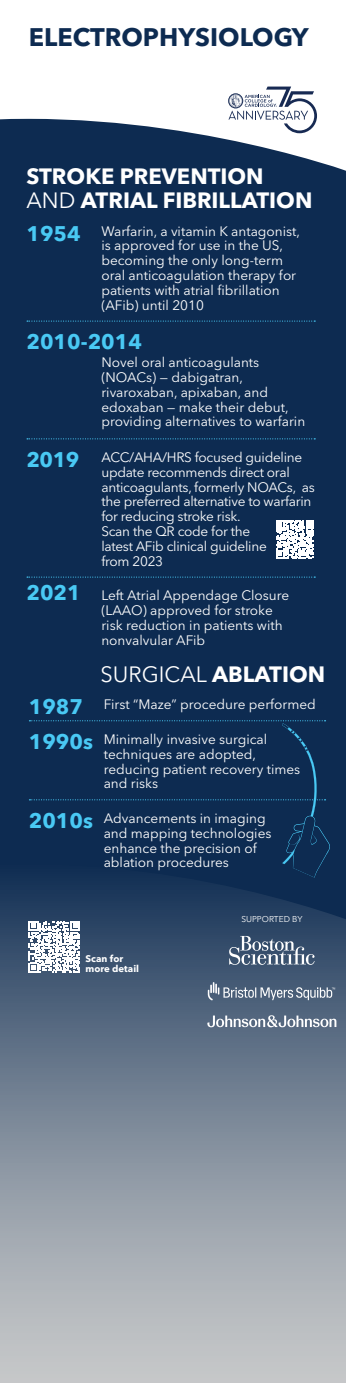
<style>
.page{position:relative;width:346px;height:1383px;background:#fff}
.page>*{position:absolute;margin:0;border:0;box-sizing:border-box;transform-origin:0 0}
.t1{font:700 25.2px "Avenir Next World";color:#0d2b51}
.t2{font:700 22px/24px "Avenir Next World";color:#fff}
.t3{font:22px "Avenir Next World";color:#fff}
.t4{font:700 21px "Avenir Next World";color:#49c9f4}
.t5{font:13.6px/14.8px "Avenir Next World";color:#fff}
.t6{font:13.6px/14.8px "Avenir Next World";letter-spacing:-.02em;color:#fff}
.t7{font:700 9.6px/9.6px "Avenir Next World";color:#fff}
.t8{font:8.4px "Avenir Next World";color:#fff}
.s1{font-weight:400}
.s2{font-weight:700;font-size:21px;color:#49c9f4}
.s3{font-weight:700}
</style>
<div class="page">
<div style="left:0;top:119px;width:346px;height:745px;background:#0d2b51"></div>
<svg style="left:228px;top:87px;width:89px;height:46px"></svg>
<svg style="left:0;top:864px;width:346px;height:518px;background:#7b8898"></svg>
<div style="left:29px;top:720px;width:301px;height:157px;background:#0d2b51"></div>
<svg style="left:27px;top:320px;width:288px;height:2px"></svg>
<svg style="left:27px;top:438px;width:288px;height:1px"></svg>
<svg style="left:27px;top:576px;width:288px;height:1px"></svg>
<svg style="left:276px;top:520px;width:38px;height:38px"></svg>
<svg style="left:229px;top:936px;width:85px;height:28px;background:#67798f"></svg>
<svg style="left:28px;top:921px;width:52px;height:51px"></svg>
<img style="left:207px;top:981px;width:129px;height:20px">
<svg style="left:207px;top:1015px;width:129px;height:12px"></svg>
<h1 class="t1" style="left:29px;top:23px;width:281px">ELECTROPHYSIOLOGY</h1>
<h2 class="t2" style="left:26px;top:164px;width:287px">STROKE PREVENTION<br><span class="s1">AND</span> ATRIAL FIBRILLATION</h2>
<p class="t5" style="left:101px;top:223px;width:200px;text-indent:-75px"><span class="s2">1954</span> Warfarin, a vitamin K antagonist, is approved for use in the US, becoming the only long-term oral anticoagulation therapy for patients with atrial fibrillation (AFib) until 2010</p>
<h3 class="t4" style="left:26px;top:330px;width:117px">2010-2014</h3>
<p class="t5" style="left:101px;top:355px;width:205px">Novel oral anticoagulants (NOACs) — dabigatran, rivaroxaban, apixaban, and edoxaban — make their debut, providing alternatives to warfarin</p>
<p class="t6" style="left:101px;top:450px;width:215px;text-indent:-75px"><span class="s2">2019</span> ACC/AHA/HRS focused guideline update recommends direct oral anticoagulants, formerly NOACs, as the preferred alternative to warfarin for reducing stroke risk.<br>Scan the QR code for the<br>latest AFib clinical guideline<br>from 2023</p>
<p class="t5" style="left:101px;top:588px;width:189px;text-indent:-75px"><span class="s2">2021</span> Left Atrial Appendage Closure (LAAO) approved for stroke risk reduction in patients with nonvalvular AFib</p>
<h2 class="t3" style="left:100px;top:656px;width:226px">SURGICAL <span class="s3">ABLATION</span></h2>
<p class="t5" style="left:29px;top:697px;width:288px"><span class="s2">1987</span> First “Maze” procedure performed</p>
<p class="t5" style="left:104px;top:732px;width:198px;text-indent:-75px"><span class="s2">1990s</span> Minimally invasive surgical techniques are adopted, reducing patient recovery times and risks</p>
<p class="t5" style="left:104px;top:811px;width:169px;text-indent:-75px"><span class="s2">2010s</span> Advancements in imaging and mapping technologies enhance the precision of ablation procedures</p>
<p class="t7" style="left:85px;top:953px;width:55px">Scan for more detail</p>
<p class="t8" style="left:241px;top:912px;width:63px">SUPPORTED BY</p>
</div>
